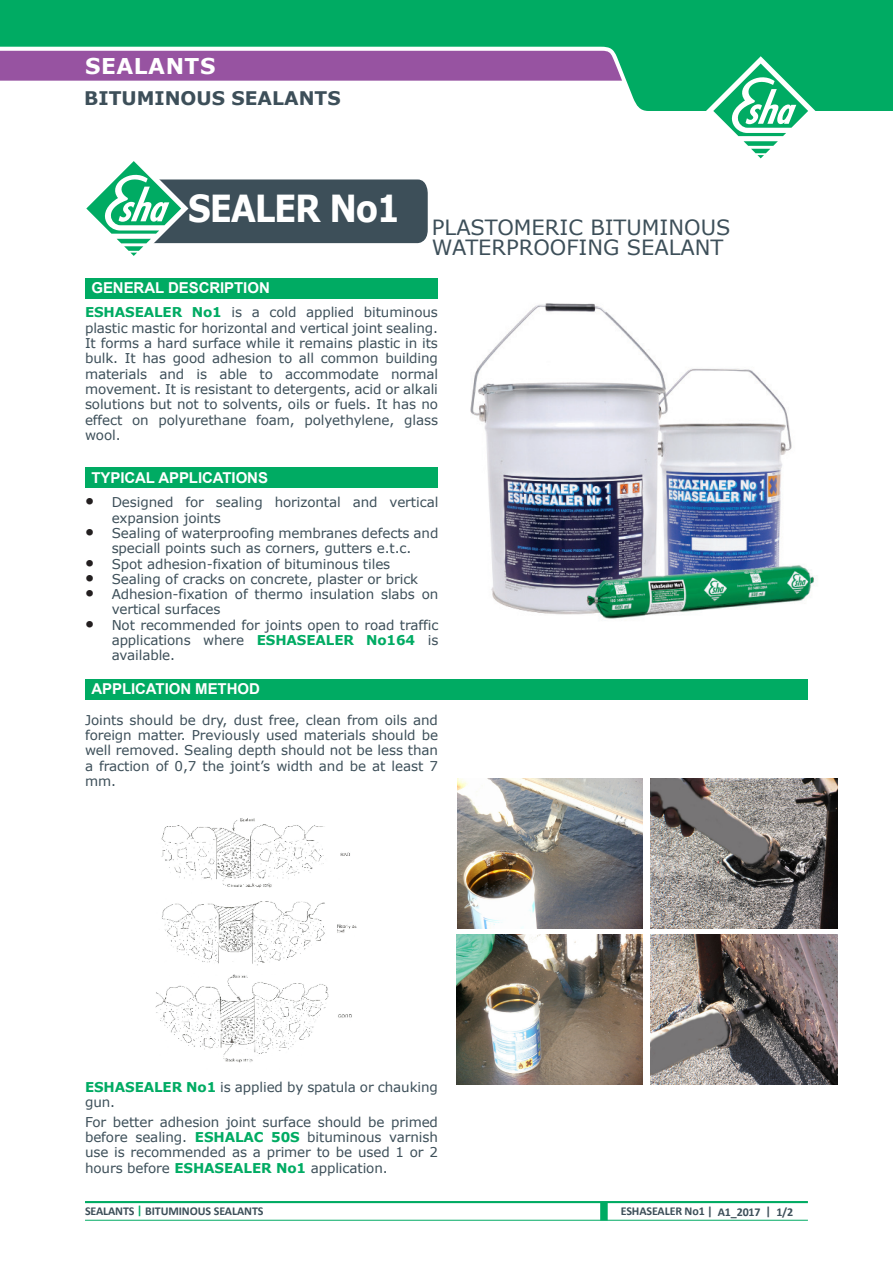
<style>
.page{position:relative;width:893px;height:1263px;background:#fff}
.page>*{position:absolute;margin:0;border:0;box-sizing:border-box;transform-origin:0 0}
.t1{font:700 37.2px "Verdana";letter-spacing:-.04em;color:#fff;scale:.88 1}
.t2{font:700 21.75px "Verdana";letter-spacing:.025em;color:#fff}
.t3{font:21px "Verdana";color:#3d4f59}
.t4{font:700 18.75px "Verdana";color:#3d4f59}
.t5{font:700 15px "Arial";letter-spacing:-.005em;color:#fff}
.Bullet_insideTxt{font:13.5px/15.3px "Verdana";letter-spacing:-.01em;color:#3d4f59;text-align:justify}
.Paragraph_Style_1{font:13.5px/15.3px "Verdana";letter-spacing:-.01em;color:#3d4f59}
.Bullet_insideTxt-2{font:700 12px "Calibri";letter-spacing:-.01em;color:#3d4f59}
.s1{font-weight:700;color:#00ab63}
.s2{font-size:18px;color:#231f20}
.s3{color:#00ab63}
</style>
<div class="page">
<svg style="left:0;top:0;width:893px;height:111px;fill:#00ab63"></svg>
<svg style="left:706px;top:56px;width:109px;height:103px"></svg>
<div style="left:0;top:51px;width:622px;height:30px;background:#9753a1"></div>
<div style="left:85px;top:278px;width:353px;height:20px;background:#00ab63"></div>
<div style="left:85px;top:467px;width:353px;height:20px;background:#00ab63"></div>
<div style="left:85px;top:679px;width:723px;height:20px;background:#00ab63"></div>
<img style="left:470px;top:303px;width:344px;height:316px">
<img style="left:457px;top:778px;width:185px;height:150px">
<img style="left:456px;top:934px;width:187px;height:150px">
<img style="left:156px;top:818px;width:201px;height:245px">
<img style="left:651px;top:778px;width:186px;height:150px">
<img style="left:651px;top:934px;width:186px;height:150px">
<svg style="left:86px;top:161px;width:342px;height:95px"></svg>
<hr style="left:85px;top:1220px;width:723px;height:1px;background:#00ab63">
<hr style="left:85px;top:1201px;width:723px;height:2px;background:#00ab63">
<div style="left:600px;top:1202px;width:8px;height:18px;background:#00ab63"></div>
<p class="t2" style="left:85px;top:51px;width:132px">SEALANTS</p>
<p class="t4" style="left:84px;top:85px;width:258px">BITUMINOUS SEALANTS</p>
<p class="t1" style="left:188px;top:182px;width:243px">SEALER No1</p>
<p class="t5" style="left:91px;top:278px;width:180px">GENERAL DESCRIPTION</p>
<p class="t3" style="left:432px;top:213px;width:300px">PLASTOMERIC BITUMINOUS</p>
<p class="t3" style="left:432px;top:232px;width:293px">WATERPROOFING SEALANT</p>
<p class="Bullet_insideTxt" style="left:85px;top:305px;width:354px"><span class="s1">ESHASEALER Νο1</span> is a cold applied bituminous plastic mastic for horizontal and vertical joint sealing.<br>It forms a hard surface while it remains plastic in its bulk. It has good adhesion to all common building materials and is able to accommodate normal movement. It is resistant to detergents, acid or alkali solutions but not to solvents, oils or fuels. It has no effect on polyurethane foam, polyethylene, glass wool.</p>
<p class="t5" style="left:91px;top:467px;width:178px">TYPICAL APPLICATIONS</p>
<p class="Bullet_insideTxt" style="left:112px;top:495px;width:328px;text-indent:-27px"><span class="s2">•</span> Designed for sealing horizontal and vertical expansion joints</p>
<p class="Bullet_insideTxt" style="left:85px;top:525px;width:355px;text-align:center"><span class="s2">•</span> Sealing of waterproofing membranes defects and speciall points such as corners, gutters e.t.c.</p>
<p class="Bullet_insideTxt" style="left:85px;top:556px;width:307px"><span class="s2">•</span> Spot adhesion-fixation of bituminous tiles</p>
<p class="Bullet_insideTxt" style="left:85px;top:571px;width:335px"><span class="s2">•</span> Sealing of cracks on concrete, plaster or brick</p>
<p class="Bullet_insideTxt" style="left:112px;top:586px;width:328px;text-indent:-27px"><span class="s2">•</span> Adhesion-fixation of thermo insulation slabs on vertical surfaces</p>
<p class="Bullet_insideTxt" style="left:112px;top:617px;width:328px;text-indent:-27px"><span class="s2">•</span> Not recommended for joints open to road traffic applications where <span class="s1">ESHASEALER Νο164</span> is available.</p>
<p class="t5" style="left:91px;top:679px;width:170px">APPLICATION METHOD</p>
<p class="Bullet_insideTxt" style="left:85px;top:712px;width:354px">Joints should be dry, dust free, clean from oils and foreign matter. Previously used materials should be well removed. Sealing depth should not be less than a fraction of 0,7 the joint’s width and be at least 7 mm.</p>
<p class="Paragraph_Style_1" style="left:85px;top:1079px;width:354px"><span class="s1">ESHASEALER Νο1</span> is applied by spatula or chauking gun.</p>
<p class="Paragraph_Style_1" style="left:85px;top:1114px;width:354px;text-align:justify">For better adhesion joint surface should be primed before sealing. <span class="s1">ESHALAC 50S</span> bituminous varnish use is recommended as a primer to be used 1 or 2 hours before <span class="s1">ESHASEALER Νο1</span> application.</p>
<p class="Bullet_insideTxt-2" style="left:85px;top:1203px;width:180px">SEALANTS <span class="s3">|</span> BITUMINOUS SEALANTS</p>
<p class="Bullet_insideTxt-2" style="left:621px;top:1203px;width:174px">ESHASEALER No1 | A1_2017 | 1/2</p>
</div>
